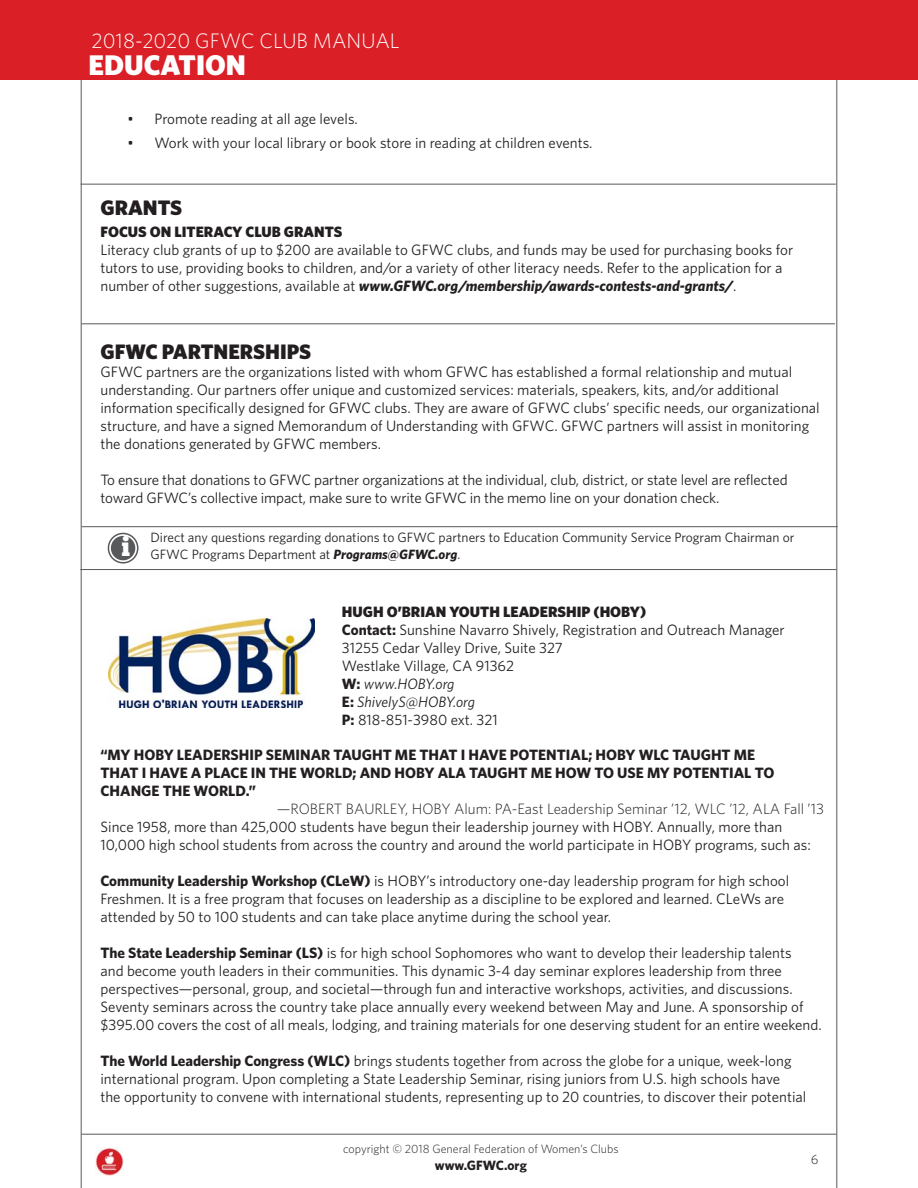
<style>
.page{position:relative;width:918px;height:1188px;background:#fff}
.page>*{position:absolute;margin:0;border:0;box-sizing:border-box;transform-origin:0 0}
.t1{font:900 28.5px "Whitney HTF";color:#fff}
.t2{font:300 21px "Whitney HTF";color:#fff}
.t3{font:900 21px "Whitney HTF";color:#231f20}
.t4{font:15px/18px "Whitney HTF";color:#231f20}
.t5{font:700 15px/17.9px "Whitney HTF";color:#231f20}
.t6{font:300 15px "Whitney HTF";color:#231f20}
.t7{font:900 15px "Whitney HTF";color:#231f20}
.t8{font:13.5px/16.2px "Whitney HTF";color:#231f20}
.t9{font:700 13.5px "Whitney HTF";color:#231f20}
.t10{font:300 13.5px "Whitney HTF";color:#231f20}
.t11{font:300 12px "Whitney HTF";color:#231f20}
.s1{font-weight:700;font-style:italic}
.s2{font-weight:900}
.s3{font-weight:700}
.s4{font-style:italic}
</style>
<div class="page">
<img style="left:96px;top:1148px;width:27px;height:27px">
<hr style="left:81px;top:1134px;width:756px;height:1px;background:#58595b">
<hr style="left:837px;top:0;width:1px;height:1188px;background:#58595b">
<hr style="left:81px;top:0;width:1px;height:1188px;background:#58595b">
<div style="left:0;top:0;width:918px;height:80px;background:#da1f26"></div>
<svg style="left:108px;top:533px;width:30px;height:30px"></svg>
<div style="left:108px;top:533px;width:30px;height:31px;border:2px solid #58595b;border-radius:50%"></div>
<div style="left:111px;top:536px;width:24px;height:24px;background:#58595b;border-radius:50%"></div>
<hr style="left:82px;top:526px;width:756px;height:1px;background:#58595b">
<hr style="left:80px;top:569px;width:756px;height:1px;background:#58595b">
<img style="left:109px;top:619px;width:206px;height:89px">
<hr style="left:81px;top:324px;width:754px;height:1px;background:#58595b">
<hr style="left:81px;top:184px;width:755px;height:1px;background:#58595b">
<h2 class="t2" style="left:92px;top:33px;width:310px">2018-2020 GFWC CLUB MANUAL</h2>
<h1 class="t1" style="left:89px;top:48px;width:159px">EDUCATION</h1>
<p class="t4" style="left:127px;top:111px;width:232px">• Promote reading at all age levels.</p>
<p class="t4" style="left:127px;top:135px;width:467px">• Work with your local library or book store in reading at children events.</p>
<h2 class="t3" style="left:100px;top:195px;width:83px">GRANTS</h2>
<p class="t7" style="left:100px;top:224px;width:243px">FOCUS ON LITERACY CLUB GRANTS</p>
<p class="t4" style="left:100px;top:242px;width:694px">Literacy club grants of up to $200 are available to GFWC clubs, and funds may be used for purchasing books for tutors to use, providing books to children, and/or a variety of other literacy needs. Refer to the application for a number of other suggestions, available at <span class="s1">www.GFWC.org/membership/awards-contests-and-grants/</span>.</p>
<h2 class="t3" style="left:100px;top:339px;width:212px">GFWC PARTNERSHIPS</h2>
<p class="t4" style="left:100px;top:364px;width:721px">GFWC partners are the organizations listed with whom GFWC has established a formal relationship and mutual understanding. Our partners offer unique and customized services: materials, speakers, kits, and/or additional information specifically designed for GFWC clubs. They are aware of GFWC clubs’ specific needs, our organizational structure, and have a signed Memorandum of Understanding with GFWC. GFWC partners will assist in monitoring the donations generated by GFWC members.</p>
<p class="t4" style="left:100px;top:472px;width:689px">To ensure that donations to GFWC partner organizations at the individual, club, district, or state level are reflected toward GFWC’s collective impact, make sure to write GFWC in the memo line on your donation check.</p>
<p class="t8" style="left:121px;top:531px;width:675px;text-indent:29px">Direct any questions regarding donations to GFWC partners to Education Community Service Program Chairman or <sup>i</sup> GFWC Programs Department at <span class="s1">Programs@GFWC.org</span>.</p>
<p class="t4" style="left:342px;top:604px;width:444px"><span class="s2">HUGH O’BRIAN YOUTH LEADERSHIP (HOBY)<br></span><span class="s3">Contact:</span> Sunshine Navarro Shively, Registration and Outreach Manager 31255 Cedar Valley Drive, Suite 327<br>Westlake Village, CA 91362<br><span class="s3">W:</span> <span class="s4">www.HOBY.org<br></span><span class="s3">E:</span> <span class="s4">ShivelyS@HOBY.org<br></span><span class="s3">P:</span> 818-851-3980 ext. 321</p>
<p class="t5" style="left:100px;top:747px;width:675px">“MY HOBY LEADERSHIP SEMINAR TAUGHT ME THAT I HAVE POTENTIAL; HOBY WLC TAUGHT ME<br>THAT I HAVE A PLACE IN THE WORLD; AND HOBY ALA TAUGHT ME HOW TO USE MY POTENTIAL TO<br>CHANGE THE WORLD.”</p>
<p class="t6" style="left:277px;top:803px;width:549px">—ROBERT BAURLEY, HOBY Alum: PA-East Leadership Seminar ’12, WLC ’12, ALA Fall ’13</p>
<p class="t4" style="left:100px;top:819px;width:712px">Since 1958, more than 425,000 students have begun their leadership journey with HOBY. Annually, more than<br>10,000 high school students from across the country and around the world participate in HOBY programs, such as:</p>
<p class="t4" style="left:100px;top:873px;width:690px"><span class="s3">Community Leadership Workshop (CLeW)</span> is HOBY’s introductory one-day leadership program for high school<br>Freshmen. It is a free program that focuses on leadership as a discipline to be explored and learned. CLeWs are attended by 50 to 100 students and can take place anytime during the school year.</p>
<p class="t4" style="left:100px;top:945px;width:723px"><span class="s3">The State Leadership Seminar (LS)</span> is for high school Sophomores who want to develop their leadership talents<br>and become youth leaders in their communities. This dynamic 3-4 day seminar explores leadership from three perspectives—personal, group, and societal—through fun and interactive workshops, activities, and discussions.<br>Seventy seminars across the country take place annually every weekend between May and June. A sponsorship of $395.00 covers the cost of all meals, lodging, and training materials for one deserving student for an entire weekend.</p>
<p class="t4" style="left:100px;top:1053px;width:707px"><span class="s3">The World Leadership Congress (WLC)</span> brings students together from across the globe for a unique, week-long international program. Upon completing a State Leadership Seminar, rising juniors from U.S. high schools have<br>the opportunity to convene with international students, representing up to 20 countries, to discover their potential</p>
<p class="t11" style="left:343px;top:1145px;width:277px">copyright © 2018 General Federation of Women’s Clubs</p>
<p class="t9" style="left:435px;top:1160px;width:93px">www.GFWC.org</p>
<p class="t10" style="left:811px;top:1154px;width:9px">6</p>
</div>
